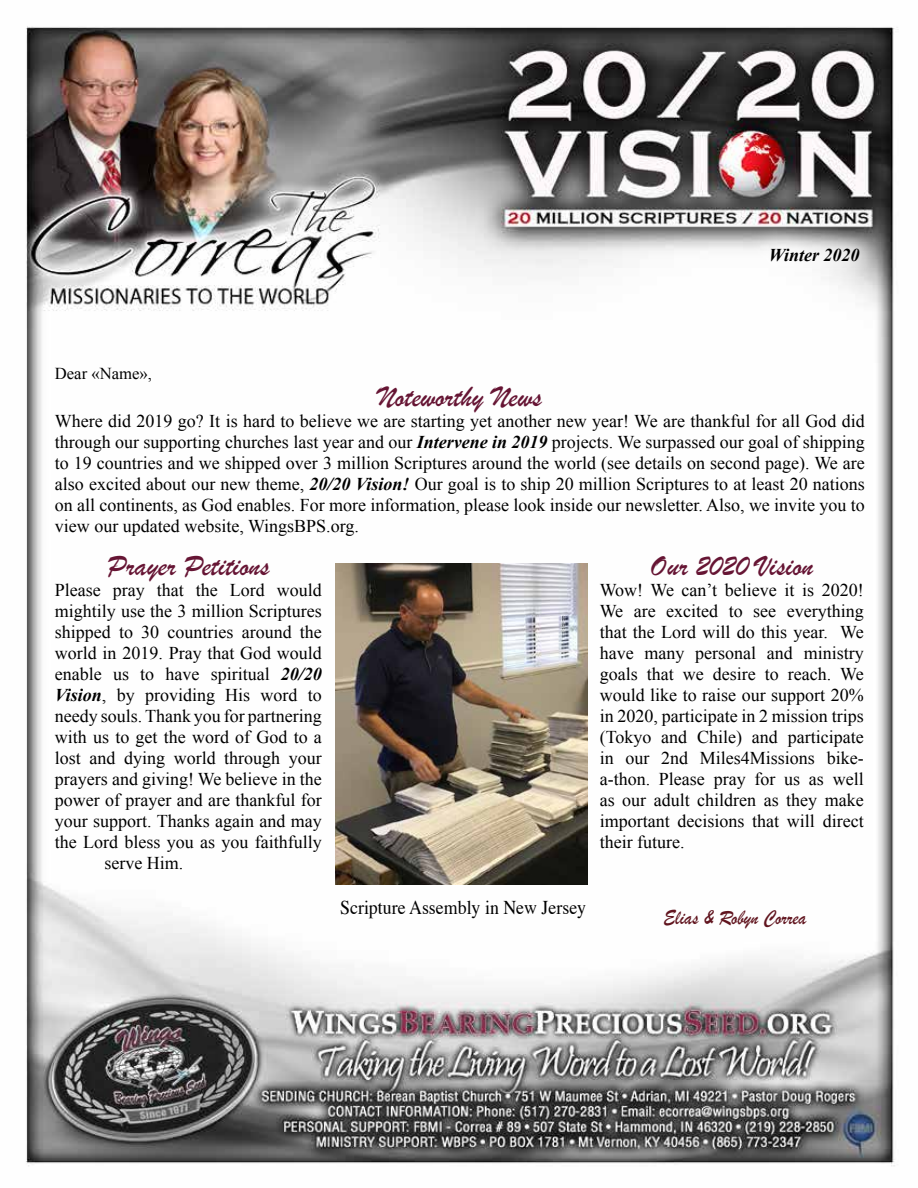
<style>
.page{position:relative;width:918px;height:1188px;background:#fff}
.page>*{position:absolute;margin:0;border:0;box-sizing:border-box;transform-origin:0 0}
.t1{font:30px "Brush Script";color:#661534}
.t2{font:21.3px "Brush Script";color:#61151f;scale:.92 1}
.t3{font:19.5px "Times";color:#000;scale:.92 1}
.t4{font:18px/21px "Times New Roman";color:#000;text-align:justify}
.t5{font:italic 700 18px "Times New Roman";color:#000}
.t6{font:16.65px "Times New Roman";color:#000}
.s1{font-weight:700;font-style:italic}
</style>
<div class="page">
<img style="left:26px;top:26px;width:872px;height:1140px">
<div style="left:746px;top:223px;width:138px;height:63px;background:#fff;opacity:.75"></div>
<img style="left:336px;top:564px;width:252px;height:320px">
<p class="t6" style="left:55px;top:362px;width:99px">Dear «Name»,</p>
<p class="t5" style="left:769px;top:242px;width:92px">Winter 2020</p>
<h1 class="t1" style="left:378px;top:377px;width:165px">Noteworthy News</h1>
<p class="t4" style="left:55px;top:410px;width:812px">Where did 2019 go? It is hard to believe we are starting yet another new year! We are thankful for all God did through our supporting churches last year and our <span class="s1">Intervene in 2019</span> projects. We surpassed our goal of shipping to 19 countries and we shipped over 3 million Scriptures around the world (see details on second page). We are also excited about our new theme, <span class="s1">20/20 Vision!</span> Our goal is to ship 20 million Scriptures to at least 20 nations on all continents, as God enables. For more information, please look inside our newsletter. Also, we invite you to view our updated website, WingsBPS.org.</p>
<h1 class="t1" style="left:107px;top:546px;width:164px">Prayer Petitions</h1>
<p class="t4" style="left:55px;top:579px;width:268px">Please pray that the Lord would</p>
<p class="t4" style="left:55px;top:600px;width:269px">mightily use the 3 million Scriptures</p>
<p class="t4" style="left:55px;top:621px;width:269px">shipped to 30 countries around the</p>
<p class="t4" style="left:55px;top:643px;width:269px">world in 2019. Pray that God would</p>
<p class="t4" style="left:55px;top:664px;width:269px">enable us to have spiritual <span class="s1">20/20</span></p>
<p class="t4" style="left:55px;top:685px;width:269px"><span class="s1">Vision</span>, by providing His word to</p>
<p class="t4" style="left:55px;top:706px;width:269px">needy souls. Thank you for partnering</p>
<p class="t4" style="left:55px;top:727px;width:269px">with us to get the word of God to a</p>
<p class="t4" style="left:55px;top:748px;width:269px">lost and dying world through your</p>
<p class="t4" style="left:55px;top:769px;width:269px">prayers and giving! We believe in the</p>
<p class="t4" style="left:55px;top:790px;width:268px">power of prayer and are thankful for</p>
<p class="t4" style="left:55px;top:811px;width:269px">your support. Thanks again and may</p>
<p class="t4" style="left:55px;top:832px;width:268px">the Lord bless you as you faithfully</p>
<p class="t4" style="left:104px;top:853px;width:80px">serve Him.</p>
<h1 class="t1" style="left:650px;top:546px;width:164px">Our 2020 Vision</h1>
<p class="t4" style="left:600px;top:579px;width:266px">Wow! We can’t believe it is 2020!<br>We are excited to see everything that the Lord will do this year. We have many personal and ministry goals that we desire to reach. We would like to raise our support 20% in 2020, participate in 2 mission trips (Tokyo and Chile) and participate in our 2nd Miles4Missions bike&shy;a-thon. Please pray for us as well as our adult children as they make important decisions that will direct their future.</p>
<p class="t3" style="left:340px;top:889px;width:269px">Scripture Assembly in New Jersey</p>
<p class="t2" style="left:664px;top:903px;width:157px">Elias &amp; Robyn Correa</p>
</div>
